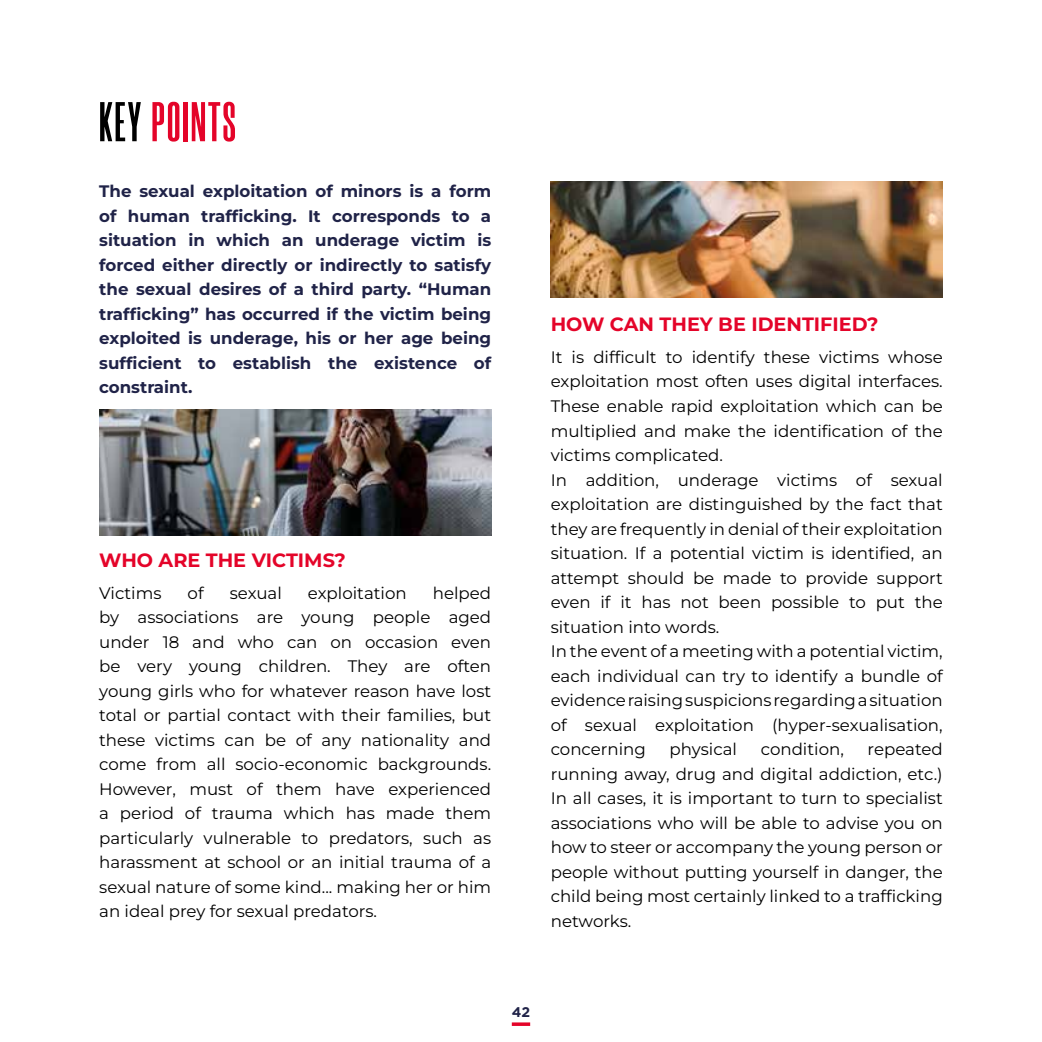
<style>
.page{position:relative;width:1042px;height:1042px;background:#fff}
.page>*{position:absolute;margin:0;border:0;box-sizing:border-box;transform-origin:0 0}
.t1{font:700 56px "Morganite";letter-spacing:.04em;color:#e40429}
.t2{font:700 19.25px "Montserrat";color:#e40429}
.t3{font:16.62px/24.5px "Montserrat";color:#000;text-align:justify}
.t4{font:700 16.62px/24.5px "Montserrat";color:#202348;text-align:justify}
.t5{font:700 14px "Gotham";color:#202348}
.s1{color:#000}
</style>
<div class="page">
<svg style="left:512px;top:1022px;width:18px;height:4px"></svg>
<img style="left:99px;top:409px;width:392px;height:127px">
<img style="left:551px;top:181px;width:392px;height:116px">
<h1 class="t1" style="left:99px;top:93px;width:138px"><span class="s1">KEY</span> POINTS</h1>
<p class="t4" style="left:99px;top:179px;width:393px">The sexual exploitation of minors is a form of human trafficking. It corresponds to a situation in which an underage victim is forced either directly or indirectly to satisfy the sexual desires of a third party. “Human trafficking” has occurred if the victim being exploited is underage, his or her age being sufficient to establish the existence of constraint.</p>
<p class="t2" style="left:99px;top:547px;width:248px">WHO ARE THE VICTIMS?</p>
<p class="t3" style="left:99px;top:580px;width:64px">Victims</p>
<p class="t3" style="left:188px;top:580px;width:18px">of</p>
<p class="t3" style="left:230px;top:580px;width:54px">sexual</p>
<p class="t3" style="left:308px;top:580px;width:100px">exploitation</p>
<p class="t3" style="left:99px;top:580px;width:393px;text-indent:334px">helped by associations are young people aged under 18 and who can on occasion even be very young children. They are often young girls who for whatever reason have lost total or partial contact with their families, but these victims can be of any nationality and come from all socio-economic backgrounds.<br>However, must of them have experienced a period of trauma which has made them particularly vulnerable to predators, such as harassment at school or an initial trauma of a sexual nature of some kind... making her or him an ideal prey for sexual predators.</p>
<p class="t2" style="left:551px;top:311px;width:329px">HOW CAN THEY BE IDENTIFIED?</p>
<p class="t3" style="left:551px;top:344px;width:393px;text-align:left">It is difficult to identify these victims whose exploitation most often uses digital interfaces.<br>These enable rapid exploitation which can be multiplied and make the identification of the victims complicated.<br>In addition, underage victims of sexual exploitation are distinguished by the fact that they are frequently in denial of their exploitation situation. If a potential victim is identified, an attempt should be made to provide support even if it has not been possible to put the situation into words.<br>In the event of a meeting with a potential victim, each individual can try to identify a bundle of evidence raising suspicions regarding a situation of sexual exploitation (hyper-sexualisation, concerning</p>
<p class="t3" style="left:551px;top:736px;width:393px;text-indent:317px">repeated running away, drug and digital addiction, etc.)<br>In all cases, it is important to turn to specialist associations who will be able to advise you on how to steer or accompany the young person or people without putting yourself in danger, the child being most certainly linked to a trafficking networks.</p>
<p class="t3" style="left:669px;top:736px;width:69px">physical</p>
<p class="t3" style="left:761px;top:736px;width:85px">condition,</p>
<p class="t5" style="left:512px;top:1003px;width:20px">42</p>
</div>
